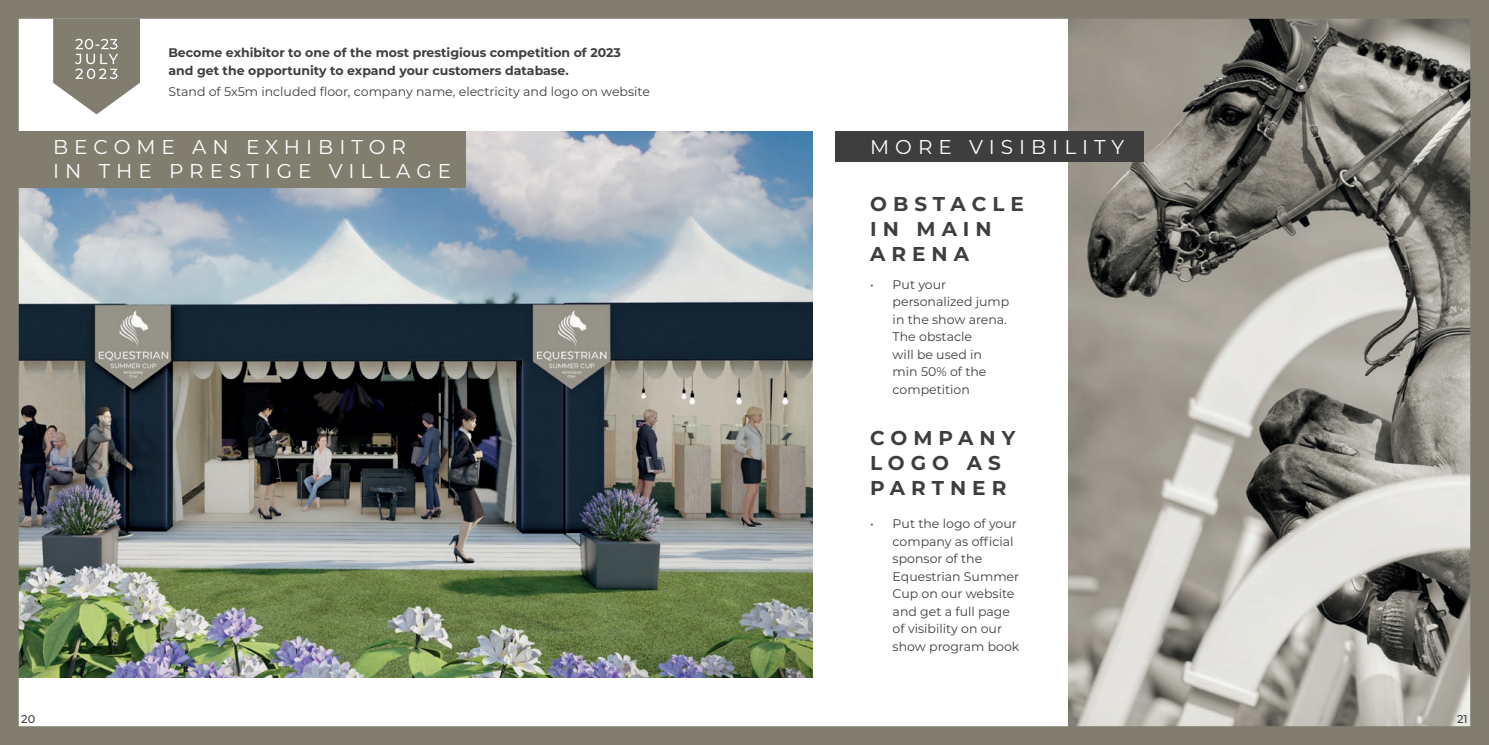
<style>
.page{position:relative;width:1489px;height:745px;background:#fff}
.page>*{position:absolute;margin:0;border:0;box-sizing:border-box;transform-origin:0 0}
.t1{font:20px/23.8px "Montserrat";letter-spacing:.3em;color:#fff}
.t2{font:700 20px/25px "Montserrat";letter-spacing:.3em;color:#3e3e3f}
.t3{font:12.5px/17.5px "Montserrat";color:#3e3e3f}
.t4{font:700 12.5px/17.5px "Montserrat";color:#3e3e3f}
.t5{font:500 11.25px "Montserrat";color:#3e3e3f}
</style>
<div class="page">
<img style="left:20px;top:131px;width:792px;height:546px">
<img style="left:1068px;top:20px;width:400px;height:704px">
<div style="left:0;top:131px;width:465px;height:57px;background:#817e70"></div>
<div style="left:834px;top:131px;width:309px;height:30px;background:#3e3e3f"></div>
<svg style="left:53px;top:20px;width:87px;height:94px"></svg>
<div style="left:0;top:0;width:1488px;height:744px;border:19px solid #817e70"></div>
<p class="t4" style="left:168px;top:43px;width:454px">Become exhibitor to one of the most prestigious competition of 2023 and get the opportunity to expand your customers database.</p>
<p class="t3" style="left:168px;top:82px;width:483px">Stand of 5x5m included floor, company name, electricity and logo on website</p>
<h1 class="t1" style="left:53px;top:134px;width:399px">BECOME AN EXHIBITOR<br>IN THE PRESTIGE VILLAGE</h1>
<h1 class="t1" style="left:870px;top:134px;width:256px">MORE VISIBILITY</h1>
<h1 class="t2" style="left:870px;top:190px;width:155px">OBSTACLE<br>IN MAIN<br>ARENA</h1>
<p class="t3" style="left:892px;top:275px;width:118px;text-indent:-22px">• Put your personalized jump in the show arena.<br>The obstacle<br>will be used in min 50% of the competition</p>
<h1 class="t2" style="left:870px;top:424px;width:147px">COMPANY<br>LOGO AS<br>PARTNER</h1>
<p class="t3" style="left:892px;top:514px;width:128px;text-indent:-22px">• Put the logo of your company as official sponsor of the<br>Equestrian Summer<br>Cup on our website and get a full page of visibility on our show program book</p>
<p class="t5" style="left:21px;top:710px;width:15px">20</p>
<p class="t5" style="left:1456px;top:710px;width:12px">21</p>
</div>
